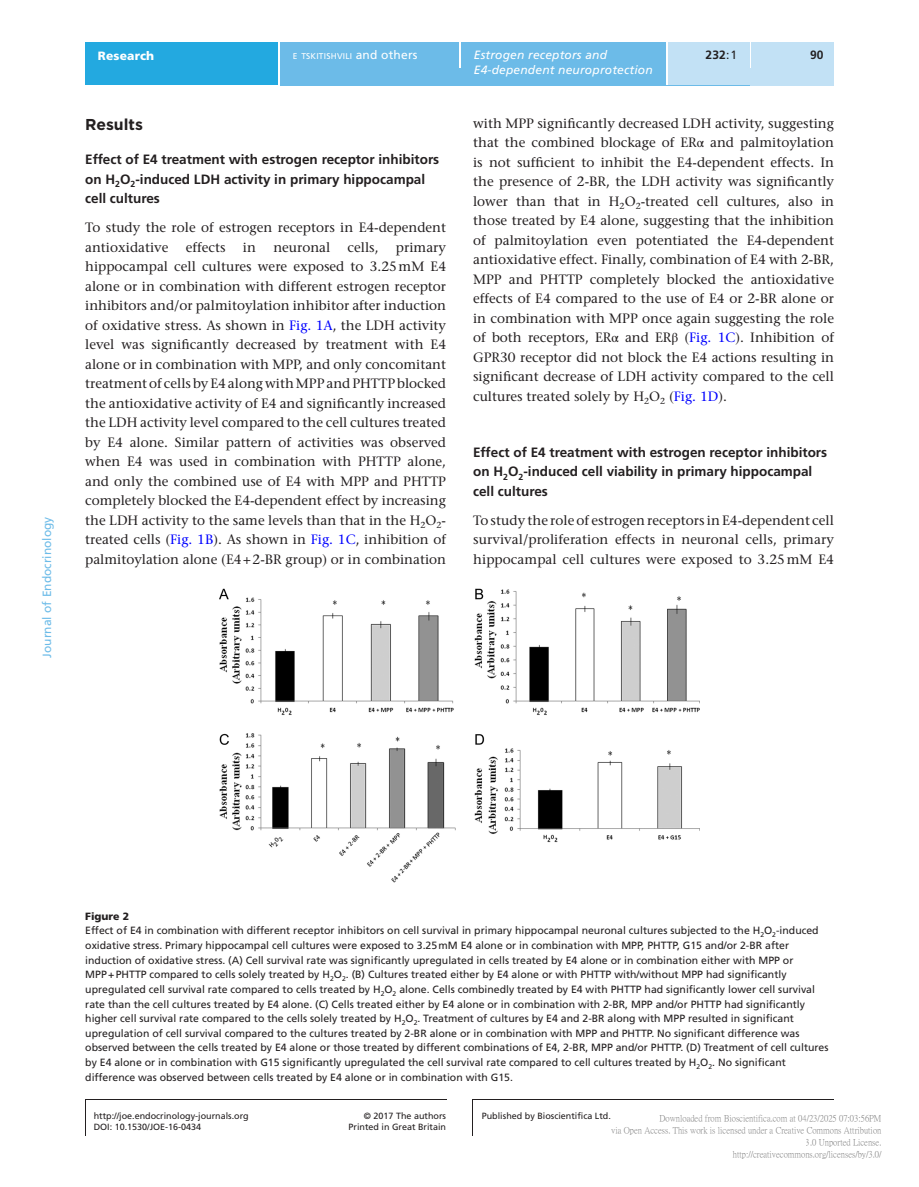
<style>
.page{position:relative;width:919px;height:1187px;background:#fff}
.page>*{position:absolute;margin:0;border:0;box-sizing:border-box;transform-origin:0 0}
.t1{font:700 15.75px "Gotham";color:#231f20}
.TXT{font:500 13.5px/19.5px "Stone Serif Std";color:#231f20;text-align:justify}
.H2-H1{font:700 13.5px/19.5px "Frutiger LT Std";color:#231f20}
.t2{font:italic 12px "Frutiger LT Std";letter-spacing:.015em;color:#fff}
.t3{font:12px "Frutiger LT Std";color:#6cbbe8}
.t4{font:900 12px "Frutiger LT Std";letter-spacing:.015em;color:#fff}
.t5{font:700 12px "Frutiger LT Std";color:#231f20}
.FC{font:10.5px/14.7px "Frutiger LT Std";color:#231f20}
.FC_head{font:900 10.5px "Frutiger LT Std";color:#231f20}
.t6{font:9px/12px "P Ming Li U";color:rgb(0 0 0/.5);text-align:right}
.t7{font:9px/11.2px "Frutiger LT Std";color:#231f20;text-align:right}
.t8{font:8.4px "Frutiger LT Std";letter-spacing:.025em;color:#fff}
.s1{font-size:12px}
.s2{font-weight:400}
.s3{color:#00f}
.s4{font-family:"STIX General";font-weight:400}
</style>
<div class="page">
<div style="left:85px;top:43px;width:193px;height:42px;background:#23a9e0"></div>
<div style="left:280px;top:51px;width:554px;height:34px;background:#6cbbe8"></div>
<div style="left:280px;top:43px;width:179px;height:8px;background:#6cbbe8"></div>
<hr style="left:459px;top:43px;width:2px;height:25px;background:#fff">
<div style="left:461px;top:43px;width:205px;height:42px;background:#6cbbe8"></div>
<hr style="left:666px;top:43px;width:1px;height:42px;background:#fff">
<div style="left:667px;top:43px;width:83px;height:42px;background:#c2e1f5"></div>
<div style="left:750px;top:68px;width:84px;height:17px;background:#c2e1f5"></div>
<svg style="left:750px;top:51px;width:1px;height:17px"></svg>
<div style="left:751px;top:43px;width:83px;height:25px;background:#c2e1f5"></div>
<hr style="left:85px;top:1099px;width:1px;height:36px;background:#231f20">
<hr style="left:472px;top:1099px;width:1px;height:36px;background:#231f20">
<hr style="left:85px;top:1099px;width:362px;height:1px;background:#231f20">
<hr style="left:472px;top:1099px;width:362px;height:1px;background:#231f20">
<img style="left:219px;top:588px;width:481px;height:294px">
<p class="t3" style="left:40px;top:657px;width:142px;rotate:-90deg">Journal of Endocrinology</p>
<p class="t8" style="left:293px;top:51px;width:126px">E TSKITISHVILI <span class="s1">and others</span></p>
<p class="t4" style="left:98px;top:48px;width:58px">Research</p>
<p class="t2" style="left:474px;top:48px;width:135px">Estrogen receptors and</p>
<p class="t5" style="left:810px;top:48px;width:15px">90</p>
<p class="t2" style="left:474px;top:63px;width:180px">E4-dependent neuroprotection</p>
<p class="t5" style="left:705px;top:48px;width:33px">232<span class="s2">:1</span></p>
<h1 class="t1" style="left:85px;top:114px;width:59px">Results</h1>
<p class="H2-H1" style="left:85px;top:150px;width:355px">Effect of E4 treatment with estrogen receptor inhibitors on H<sub>2</sub>O<sub>2</sub>-induced LDH activity in primary hippocampal cell cultures</p>
<p class="TXT" style="left:85px;top:218px;width:362px">To study the role of estrogen receptors in E4-dependent antioxidative</p>
<p class="TXT" style="left:186px;top:237px;width:41px">effects</p>
<p class="TXT" style="left:243px;top:237px;width:15px">in</p>
<p class="TXT" style="left:273px;top:237px;width:58px">neuronal</p>
<p class="TXT" style="left:347px;top:237px;width:32px">cells,</p>
<p class="TXT" style="left:85px;top:237px;width:362px;text-indent:311px">primary hippocampal cell cultures were exposed to 3.25mM E4 alone or in combination with different estrogen receptor inhibitors and/or palmitoylation inhibitor after induction of oxidative stress. As shown in <span class="s3">Fig. 1A</span>, the LDH activity level was significantly decreased by treatment with E4 alone or in combination with MPP, and only concomitant treatment of cells by E4 along with MPP and PHTTP blocked the antioxidative activity of E4 and significantly increased the LDH activity level compared to the cell cultures treated by E4 alone. Similar pattern of activities was observed when E4 was used in combination with PHTTP alone, and only the combined use of E4 with MPP and PHTTP completely blocked the E4-dependent effect by increasing the LDH activity to the same levels than that in the H<sub>2</sub>O<sub>2</sub>- treated cells (<span class="s3">Fig. 1B</span>). As shown in <span class="s3">Fig. 1C</span>, inhibition of palmitoylation alone (E4+2-BR group) or in combination</p>
<p class="TXT" style="left:473px;top:113px;width:362px">with MPP significantly decreased LDH activity, suggesting that the combined blockage of ER<span class="s4">α</span> and palmitoylation is not sufficient to inhibit the E4-dependent effects. In the presence of 2-BR, the LDH activity was significantly lower than that in H<sub>2</sub>O<sub>2</sub>-treated cell cultures, also in those treated by E4 alone, suggesting that the inhibition of palmitoylation even potentiated the E4-dependent antioxidative effect. Finally, combination of E4 with 2-BR, MPP and PHTTP completely blocked the antioxidative effects of E4 compared to the use of E4 or 2-BR alone or in combination with MPP once again suggesting the role of both receptors, ER<span class="s4">α</span> and ER<span class="s4">β</span> (<span class="s3">Fig. 1C</span>). Inhibition of GPR30 receptor did not block the E4 actions resulting in significant decrease of LDH activity compared to the cell cultures treated solely by H<sub>2</sub>O<sub>2</sub> (<span class="s3">Fig. 1D</span>).</p>
<h2 class="H2-H1" style="left:473px;top:442px;width:355px">Effect of E4 treatment with estrogen receptor inhibitors on H<sub>2</sub>O<sub>2</sub>-induced cell viability in primary hippocampal cell cultures</h2>
<p class="TXT" style="left:473px;top:510px;width:362px">To study the role of estrogen receptors in E4-dependent cell survival/proliferation effects in neuronal cells, primary hippocampal cell cultures were exposed to 3.25mM E4</p>
<p class="FC_head" style="left:85px;top:909px;width:45px">Figure 2</p>
<p class="FC" style="left:85px;top:923px;width:744px">Effect of E4 in combination with different receptor inhibitors on cell survival in primary hippocampal neuronal cultures subjected to the H<sub>2</sub>O<sub>2</sub>-induced oxidative stress. Primary hippocampal cell cultures were exposed to 3.25mM E4 alone or in combination with MPP, PHTTP, G15 and/or 2-BR after induction of oxidative stress. (A) Cell survival rate was significantly upregulated in cells treated by E4 alone or in combination either with MPP or MPP+PHTTP compared to cells solely treated by H<sub>2</sub>O<sub>2</sub>. (B) Cultures treated either by E4 alone or with PHTTP with/without MPP had significantly upregulated cell survival rate compared to cells treated by H<sub>2</sub>O<sub>2</sub> alone. Cells combinedly treated by E4 with PHTTP had significantly lower cell survival rate than the cell cultures treated by E4 alone. (C) Cells treated either by E4 alone or in combination with 2-BR, MPP and/or PHTTP had significantly higher cell survival rate compared to the cells solely treated by H<sub>2</sub>O<sub>2</sub>. Treatment of cultures by E4 and 2-BR along with MPP resulted in significant upregulation of cell survival compared to the cultures treated by 2-BR alone or in combination with MPP and PHTTP. No significant difference was observed between the cells treated by E4 alone or those treated by different combinations of E4, 2-BR, MPP and/or PHTTP. (D) Treatment of cell cultures by E4 alone or in combination with G15 significantly upregulated the cell survival rate compared to cell cultures treated by H<sub>2</sub>O<sub>2</sub>. No significant difference was observed between cells treated by E4 alone or in combination with G15.</p>
<p class="t6" style="left:611px;top:1112px;width:272px">Downloaded from Bioscientifica.com at 04/23/2025 07:03:56PM<br>via Open Access. This work is licensed under a Creative Commons Attribution 3.0 Unported License.<br>http://creativecommons.org/licenses/by/3.0/</p>
<p class="t7" style="left:94px;top:1110px;width:157px">http://joe.endocrinology-journals.org</p>
<p class="t7" style="left:348px;top:1110px;width:99px">© 2017 The authors<br>Printed in Great Britain</p>
<p class="t7" style="left:482px;top:1110px;width:131px">Published by Bioscientifica Ltd.</p>
<p class="t7" style="left:94px;top:1121px;width:109px">DOI: 10.1530/JOE-16-0434</p>
</div>
